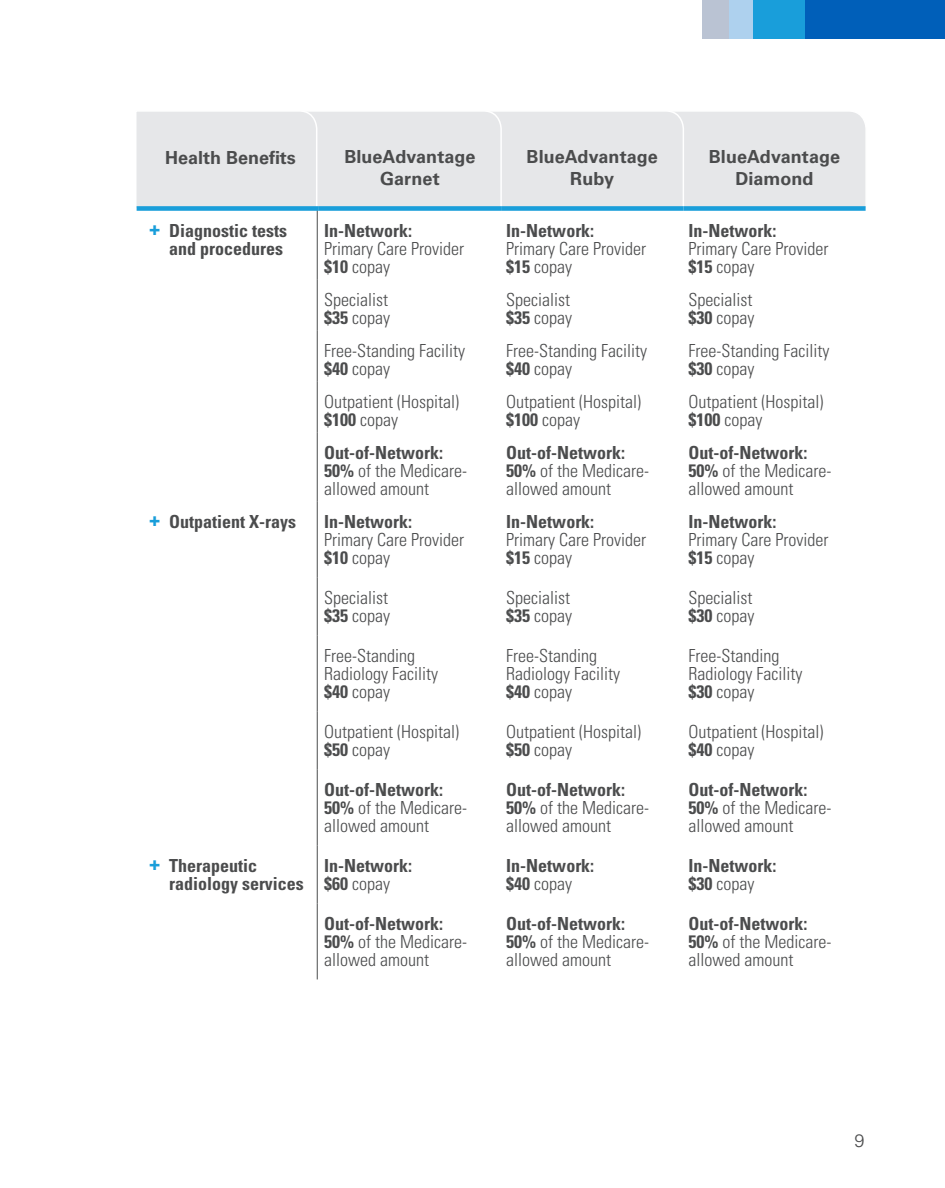
<style>
.page{position:relative;width:945px;height:1188px;background:#fff}
.page>*{position:absolute;margin:0;border:0;box-sizing:border-box;transform-origin:0 0}
.t1{font:300 condensed 18px/18px "Univers LT Std";color:#4b4c4d}
.t2{font:700 condensed 18px/18px "Univers LT Std";color:#4b4c4d}
.t3{font:700 18px/21.8px "Univers LT Std";color:#4b4c4d;text-align:center}
.t4{font:300 18px "Univers LT Std";color:#4b4c4d}
.s1{font-weight:900;font-stretch:normal;color:#199eda}
.s2{font-weight:700}
.s3{font-weight:300}
</style>
<div class="page">
<div style="left:805px;top:0;width:140px;height:39px;background:#005fb9"></div>
<div style="left:753px;top:0;width:52px;height:39px;background:#199eda"></div>
<div style="left:728px;top:0;width:25px;height:39px;background:#aed1ee"></div>
<div style="left:702px;top:0;width:26px;height:39px;background:#bac3d3"></div>
<hr style="left:317px;top:210px;width:1px;height:69px;background:#4b4c4d">
<hr style="left:317px;top:279px;width:1px;height:51px;background:#4b4c4d">
<hr style="left:317px;top:330px;width:1px;height:51px;background:#4b4c4d">
<hr style="left:317px;top:432px;width:1px;height:69px;background:#4b4c4d">
<hr style="left:317px;top:381px;width:1px;height:51px;background:#4b4c4d">
<div style="left:136px;top:112px;width:730px;height:98px;background:#e6e7e9"></div>
<div style="left:137px;top:206px;width:182px;height:5px;background:#199eda"></div>
<div style="left:319px;top:206px;width:182px;height:5px;background:#199eda"></div>
<div style="left:501px;top:206px;width:182px;height:5px;background:#199eda"></div>
<div style="left:683px;top:206px;width:183px;height:5px;background:#199eda"></div>
<hr style="left:317px;top:501px;width:1px;height:76px;background:#4b4c4d">
<hr style="left:317px;top:577px;width:1px;height:58px;background:#4b4c4d">
<hr style="left:317px;top:635px;width:1px;height:76px;background:#4b4c4d">
<hr style="left:317px;top:769px;width:1px;height:76px;background:#4b4c4d">
<hr style="left:317px;top:711px;width:1px;height:58px;background:#4b4c4d">
<hr style="left:317px;top:845px;width:1px;height:58px;background:#4b4c4d">
<hr style="left:317px;top:903px;width:1px;height:76px;background:#4b4c4d">
<p class="t3" style="left:165px;top:147px;width:132px">Health Benefits</p>
<p class="t3" style="left:344px;top:146px;width:133px">BlueAdvantage<br>Garnet</p>
<p class="t3" style="left:527px;top:146px;width:133px">BlueAdvantage<br>Ruby</p>
<p class="t3" style="left:709px;top:146px;width:133px">BlueAdvantage<br>Diamond</p>
<p class="t2" style="left:149px;top:221px;width:140px;text-align:right"><span class="s1">+</span> Diagnostic tests and procedures</p>
<p class="t1" style="left:324px;top:221px;width:141px"><span class="s2">In-Network:<br></span>Primary Care Provider <span class="s2">$10</span> copay</p>
<p class="t1" style="left:506px;top:221px;width:141px"><span class="s2">In-Network:<br></span>Primary Care Provider <span class="s2">$15</span> copay</p>
<p class="t1" style="left:689px;top:221px;width:141px"><span class="s2">In-Network:<br></span>Primary Care Provider <span class="s2">$15</span> copay</p>
<p class="t1" style="left:324px;top:290px;width:67px">Specialist <span class="s2">$35</span> copay</p>
<p class="t1" style="left:506px;top:290px;width:67px">Specialist <span class="s2">$35</span> copay</p>
<p class="t1" style="left:689px;top:290px;width:67px">Specialist <span class="s2">$30</span> copay</p>
<p class="t1" style="left:324px;top:341px;width:142px">Free-Standing Facility <span class="s2">$40</span> copay</p>
<p class="t1" style="left:506px;top:341px;width:142px">Free-Standing Facility <span class="s2">$40</span> copay</p>
<p class="t1" style="left:689px;top:341px;width:142px">Free-Standing Facility <span class="s2">$30</span> copay</p>
<p class="t1" style="left:324px;top:392px;width:136px">Outpatient (Hospital) <span class="s2">$100</span> copay</p>
<p class="t1" style="left:506px;top:392px;width:136px">Outpatient (Hospital) <span class="s2">$100</span> copay</p>
<p class="t1" style="left:689px;top:392px;width:136px">Outpatient (Hospital) <span class="s2">$100</span> copay</p>
<p class="t1" style="left:324px;top:443px;width:144px"><span class="s2">Out-of-Network:<br>50%</span> of the Medicare&shy;allowed amount</p>
<p class="t1" style="left:506px;top:443px;width:144px"><span class="s2">Out-of-Network:<br>50%</span> of the Medicare&shy;allowed amount</p>
<p class="t1" style="left:689px;top:443px;width:144px"><span class="s2">Out-of-Network:<br>50%</span> of the Medicare&shy;allowed amount</p>
<p class="t2" style="left:149px;top:512px;width:149px"><span class="s1">+</span> Outpatient X-rays</p>
<p class="t1" style="left:324px;top:512px;width:141px"><span class="s2">In-Network:<br></span>Primary Care Provider <span class="s2">$10</span> copay</p>
<p class="t1" style="left:506px;top:512px;width:141px"><span class="s2">In-Network:<br></span>Primary Care Provider <span class="s2">$15</span> copay</p>
<p class="t1" style="left:689px;top:512px;width:141px"><span class="s2">In-Network:<br></span>Primary Care Provider <span class="s2">$15</span> copay</p>
<p class="t1" style="left:324px;top:588px;width:67px">Specialist <span class="s2">$35</span> copay</p>
<p class="t1" style="left:506px;top:588px;width:67px">Specialist <span class="s2">$35</span> copay</p>
<p class="t1" style="left:689px;top:588px;width:67px">Specialist <span class="s2">$30</span> copay</p>
<p class="t1" style="left:324px;top:647px;width:115px">Free-Standing<br>Radiology Facility <span class="s2">$40</span> copay</p>
<p class="t1" style="left:506px;top:647px;width:115px">Free-Standing<br>Radiology Facility <span class="s2">$40</span> copay</p>
<p class="t1" style="left:689px;top:647px;width:115px">Free-Standing<br>Radiology Facility <span class="s2">$30</span> copay</p>
<p class="t1" style="left:324px;top:723px;width:136px">Outpatient (Hospital) <span class="s2">$50</span> copay</p>
<p class="t1" style="left:506px;top:723px;width:136px">Outpatient (Hospital) <span class="s2">$50</span> copay</p>
<p class="t1" style="left:689px;top:723px;width:136px">Outpatient (Hospital) <span class="s2">$40</span> copay</p>
<p class="t1" style="left:324px;top:781px;width:144px"><span class="s2">Out-of-Network:<br>50%</span> of the Medicare&shy;allowed amount</p>
<p class="t1" style="left:506px;top:781px;width:144px"><span class="s2">Out-of-Network:<br>50%</span> of the Medicare&shy;allowed amount</p>
<p class="t1" style="left:689px;top:781px;width:144px"><span class="s2">Out-of-Network:<br>50%</span> of the Medicare&shy;allowed amount</p>
<p class="t2" style="left:169px;top:856px;width:136px;text-indent:-20px"><span class="s1">+</span> Therapeutic radiology services</p>
<p class="t2" style="left:324px;top:856px;width:90px">In-Network: $60 <span class="s3">copay</span></p>
<p class="t2" style="left:506px;top:856px;width:90px">In-Network: $40 <span class="s3">copay</span></p>
<p class="t2" style="left:689px;top:856px;width:90px">In-Network: $30 <span class="s3">copay</span></p>
<p class="t1" style="left:324px;top:915px;width:144px"><span class="s2">Out-of-Network:<br>50%</span> of the Medicare&shy;allowed amount</p>
<p class="t1" style="left:506px;top:915px;width:144px"><span class="s2">Out-of-Network:<br>50%</span> of the Medicare&shy;allowed amount</p>
<p class="t1" style="left:689px;top:915px;width:144px"><span class="s2">Out-of-Network:<br>50%</span> of the Medicare&shy;allowed amount</p>
<p class="t4" style="left:855px;top:1130px;width:12px">9</p>
</div>
